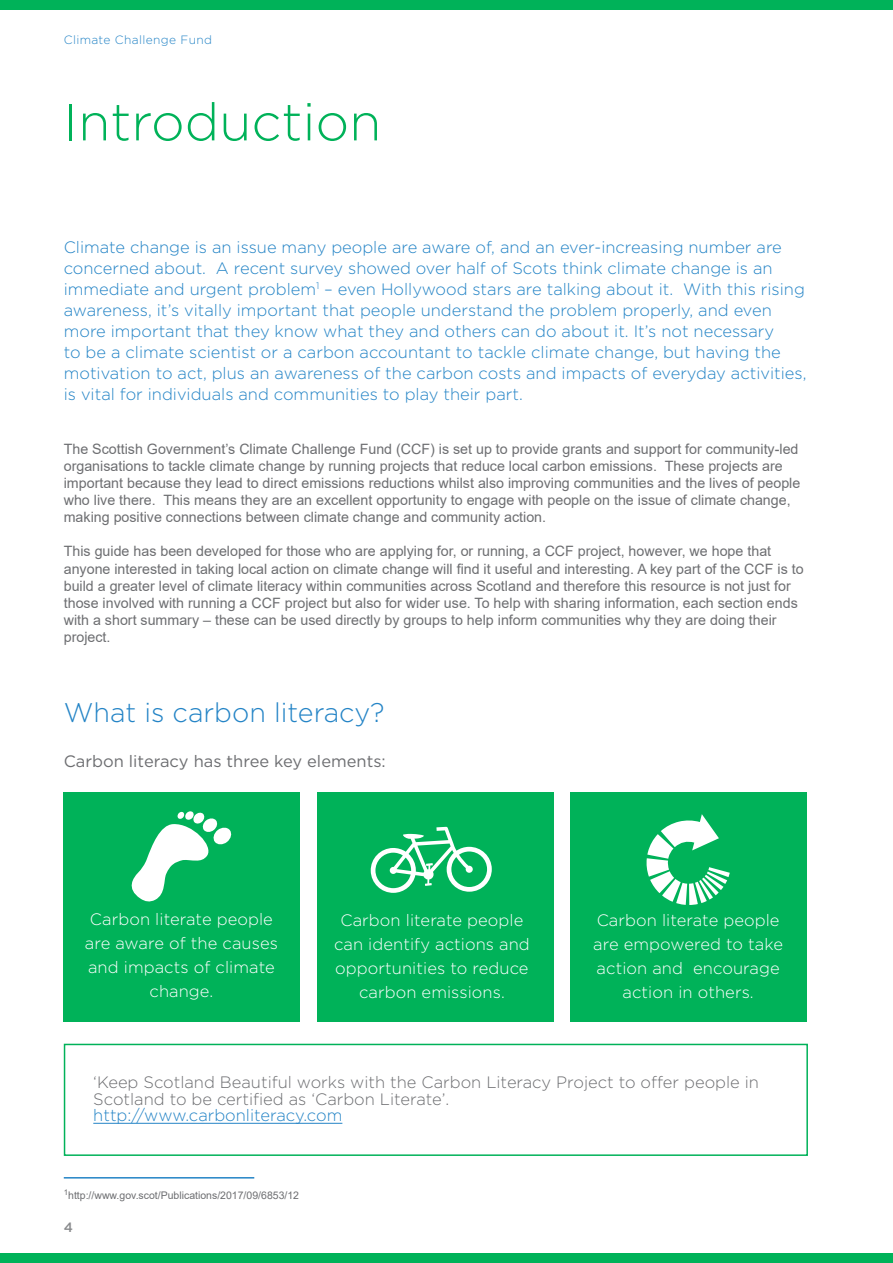
<style>
.page{position:relative;width:893px;height:1263px;background:#fff}
.page>*{position:absolute;margin:0;border:0;box-sizing:border-box;transform-origin:0 0}
.t1{font:300 52.5px "Gotham";color:#00b259}
.t2{font:300 27px "Gotham";color:#2484c6}
.t3{font:300 16.5px/21px "Gotham";color:#2484c6}
.t4{font:300 16.5px/24px "Gotham";letter-spacing:.005em;color:#fff;text-align:center}
.t5{font:300 16.5px/16.5px "Gotham";color:#6d6e71}
.t6{font:16.5px "Gotham";color:#6d6e71}
.t7{font:14.25px/17.1px "Arial";color:#6d6e71}
.t8{font:500 13.5px "Gotham";color:#888a8c}
.t9{font:300 12px "Gotham";letter-spacing:.03em;color:#2484c6}
.t10{font:10.5px "Arial";color:#6d6e71}
</style>
<div class="page">
<div style="left:0;top:0;width:893px;height:10px;background:#00b259"></div>
<div style="left:0;top:1253px;width:893px;height:10px;background:#00b259"></div>
<div style="left:64px;top:792px;width:236px;height:229px;background:#00b259"></div>
<div style="left:318px;top:793px;width:236px;height:229px;background:#00b259"></div>
<div style="left:570px;top:792px;width:236px;height:230px;background:#00b259"></div>
<div style="left:64px;top:1044px;width:744px;height:112px;border:2px solid #00b259"></div>
<hr style="left:93px;top:1123px;width:249px;height:1px;background:#2484c6">
<svg style="left:131px;top:811px;width:101px;height:91px"></svg>
<svg style="left:371px;top:827px;width:121px;height:66px"></svg>
<svg style="left:646px;top:814px;width:84px;height:91px"></svg>
<hr style="left:64px;top:1177px;width:190px;height:1px;background:#2484c6">
<p class="t9" style="left:64px;top:33px;width:150px">Climate Challenge Fund</p>
<h1 class="t1" style="left:64px;top:93px;width:319px">Introduction</h1>
<p class="t3" style="left:64px;top:236px;width:744px">Climate change is an issue many people are aware of, and an ever-increasing number are concerned about. A recent survey showed over half of Scots think climate change is an immediate and urgent problem<sup>1</sup> – even Hollywood stars are talking about it. With this rising awareness, it’s vitally important that people understand the problem properly, and even more important that they know what they and others can do about it. It’s not necessary<br>to be a climate scientist or a carbon accountant to tackle climate change, but having the motivation to act, plus an awareness of the carbon costs and impacts of everyday activities, is vital for individuals and communities to play their part.</p>
<p class="t7" style="left:64px;top:440px;width:738px">The Scottish Government’s Climate Challenge Fund (CCF) is set up to provide grants and support for community-led organisations to tackle climate change by running projects that reduce local carbon emissions. These projects are important because they lead to direct emissions reductions whilst also improving communities and the lives of people who live there. This means they are an excellent opportunity to engage with people on the issue of climate change, making positive connections between climate change and community action.</p>
<p class="t7" style="left:64px;top:543px;width:741px">This guide has been developed for those who are applying for, or running, a CCF project, however, we hope that anyone interested in taking local action on climate change will find it useful and interesting. A key part of the CCF is to build a greater level of climate literacy within communities across Scotland and therefore this resource is not just for those involved with running a CCF project but also for wider use. To help with sharing information, each section ends with a short summary – these can be used directly by groups to help inform communities why they are doing their project.</p>
<h2 class="t2" style="left:64px;top:697px;width:322px">What is carbon literacy?</h2>
<p class="t6" style="left:64px;top:752px;width:324px">Carbon literacy has three key elements:</p>
<p class="t4" style="left:85px;top:907px;width:195px">Carbon literate people are aware of the causes and impacts of climate change.</p>
<p class="t4" style="left:334px;top:908px;width:197px">Carbon literate people can identify actions and opportunities to reduce carbon emissions.</p>
<p class="t4" style="left:593px;top:908px;width:191px">Carbon literate people are empowered to take action and encourage action in others.</p>
<p class="t5" style="left:93px;top:1074px;width:667px">‘Keep Scotland Beautiful works with the Carbon Literacy Project to offer people in<br>Scotland to be certified as ‘Carbon Literate’.</p>
<p class="t3" style="left:93px;top:1104px;width:251px">http://www.carbonliteracy.com</p>
<p class="t10" style="left:64px;top:1188px;width:237px"><sup>1</sup>http://www.gov.scot/Publications/2017/09/6853/12</p>
<p class="t8" style="left:64px;top:1220px;width:11px">4</p>
</div>
